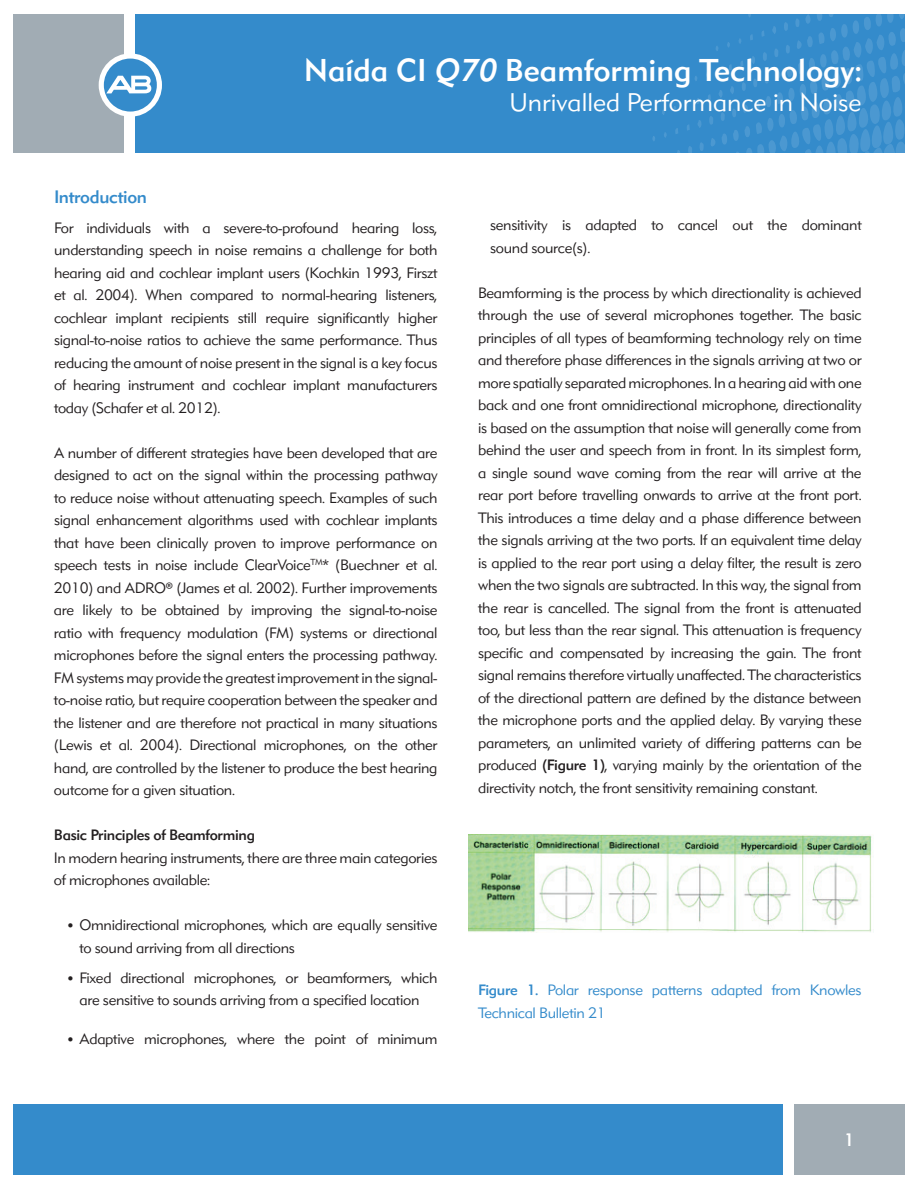
<style>
.page{position:relative;width:918px;height:1188px;background:#fff}
.page>*{position:absolute;margin:0;border:0;box-sizing:border-box;transform-origin:0 0}
.t1{font:500 31.5px "DH Sans";color:#fff}
.t2{font:300 25.5px "DH Sans";color:#fff}
.t3{font:500 18px "DH Sans";letter-spacing:-.02em;color:#348bcb}
.t4{font:500 18px "DH Sans";color:#fff}
.t5{font:300 15px/22.5px "DH Sans";letter-spacing:-.02em;color:#231f20;text-align:justify}
.t6{font:300 15px/22.5px "DH Sans";letter-spacing:-.02em;color:#348bcb}
.t7{font:500 15px "DH Sans";letter-spacing:-.02em;color:#231f20}
.s1{font-style:italic}
.s2{font-size:13.5px}
.s3{font-weight:500}
</style>
<div class="page">
<div style="left:120px;top:14px;width:784px;height:139px;background:#348bcb"></div>
<div style="left:14px;top:14px;width:116px;height:139px;background:#a1acb4"></div>
<div style="left:124px;top:0;width:11px;height:157px;background:#fff"></div>
<svg style="left:99px;top:53px;width:63px;height:64px"></svg>
<div style="left:14px;top:1104px;width:780px;height:70px;background:#348bcb"></div>
<div style="left:788px;top:1104px;width:116px;height:70px;background:#a1acb4"></div>
<div style="left:783px;top:1104px;width:11px;height:70px;background:#fff"></div>
<img style="left:469px;top:835px;width:405px;height:98px">
<svg style="left:652px;top:14px;width:252px;height:139px"></svg>
<h1 class="t1" style="left:304px;top:51px;width:559px">Naída CI <span class="s1">Q70</span> Beamforming Technology:</h1>
<h2 class="t2" style="left:510px;top:87px;width:354px">Unrivalled Performance in Noise</h2>
<p class="t3" style="left:54px;top:185px;width:95px">Introduction</p>
<p class="t5" style="left:54px;top:216px;width:385px">For individuals with a severe-to-profound hearing loss, understanding speech in noise remains a challenge for both hearing aid and cochlear implant users (Kochkin 1993, Firszt et al. 2004). When compared to normal-hearing listeners, cochlear implant recipients still require significantly higher signal-to-noise ratios to achieve the same performance. Thus reducing the amount of noise present in the signal is a key focus of hearing instrument and cochlear implant manufacturers today (Schafer et al. 2012).</p>
<p class="t5" style="left:54px;top:441px;width:385px">A number of different strategies have been developed that are designed to act on the signal within the processing pathway to reduce noise without attenuating speech. Examples of such signal enhancement algorithms used with cochlear implants that have been clinically proven to improve performance on speech tests in noise include ClearVoice<sup>TM</sup>* (Buechner et al.<br>2010) and ADRO® (James et al. 2002). Further improvements are likely to be obtained by improving the signal-to-noise ratio with frequency modulation (FM) systems or directional microphones before the signal enters the processing pathway.<br>FM systems may provide the greatest improvement in the signal&shy;to-noise ratio, but require cooperation between the speaker and the listener and are therefore not practical in many situations (Lewis et al. 2004). Directional microphones, on the other hand, are controlled by the listener to produce the best hearing outcome for a given situation.</p>
<p class="t7" style="left:54px;top:826px;width:203px">Basic Principles of Beamforming</p>
<p class="t5" style="left:54px;top:846px;width:385px">In modern hearing instruments, there are three main categories of microphones available:</p>
<p class="t5" style="left:79px;top:914px;width:360px;text-indent:-13px"><span class="s2">•</span> Omnidirectional microphones, which are equally sensitive to sound arriving from all directions</p>
<p class="t5" style="left:66px;top:966px;width:373px;text-align:center"><span class="s2">•</span> Fixed directional microphones, or beamformers, which are sensitive to sounds arriving from a specified location</p>
<p class="t5" style="left:66px;top:1028px;width:373px"><span class="s2">•</span> Adaptive microphones, where the point of minimum</p>
<p class="t5" style="left:490px;top:214px;width:373px">sensitivity is adapted to cancel out the dominant sound source(s).</p>
<p class="t5" style="left:478px;top:281px;width:385px">Beamforming is the process by which directionality is achieved through the use of several microphones together. The basic principles of all types of beamforming technology rely on time and therefore phase differences in the signals arriving at two or more spatially separated microphones. In a hearing aid with one back and one front omnidirectional microphone, directionality is based on the assumption that noise will generally come from behind the user and speech from in front. In its simplest form, a single sound wave coming from the rear will arrive at the rear port before travelling onwards to arrive at the front port.<br>This introduces a time delay and a phase difference between the signals arriving at the two ports. If an equivalent time delay is applied to the rear port using a delay filter, the result is zero when the two signals are subtracted. In this way, the signal from the rear is cancelled. The signal from the front is attenuated too, but less than the rear signal. This attenuation is frequency specific and compensated by increasing the gain. The front signal remains therefore virtually unaffected. The characteristics of the directional pattern are defined by the distance between the microphone ports and the applied delay. By varying these parameters, an unlimited variety of differing patterns can be produced <span class="s3">(Figure 1)</span>, varying mainly by the orientation of the directivity notch, the front sensitivity remaining constant.</p>
<p class="t6" style="left:478px;top:979px;width:385px"><span class="s3">Figure 1.</span> Polar response patterns adapted from Knowles<br>Technical Bulletin 21</p>
<p class="t4" style="left:844px;top:1129px;width:12px">1</p>
</div>
